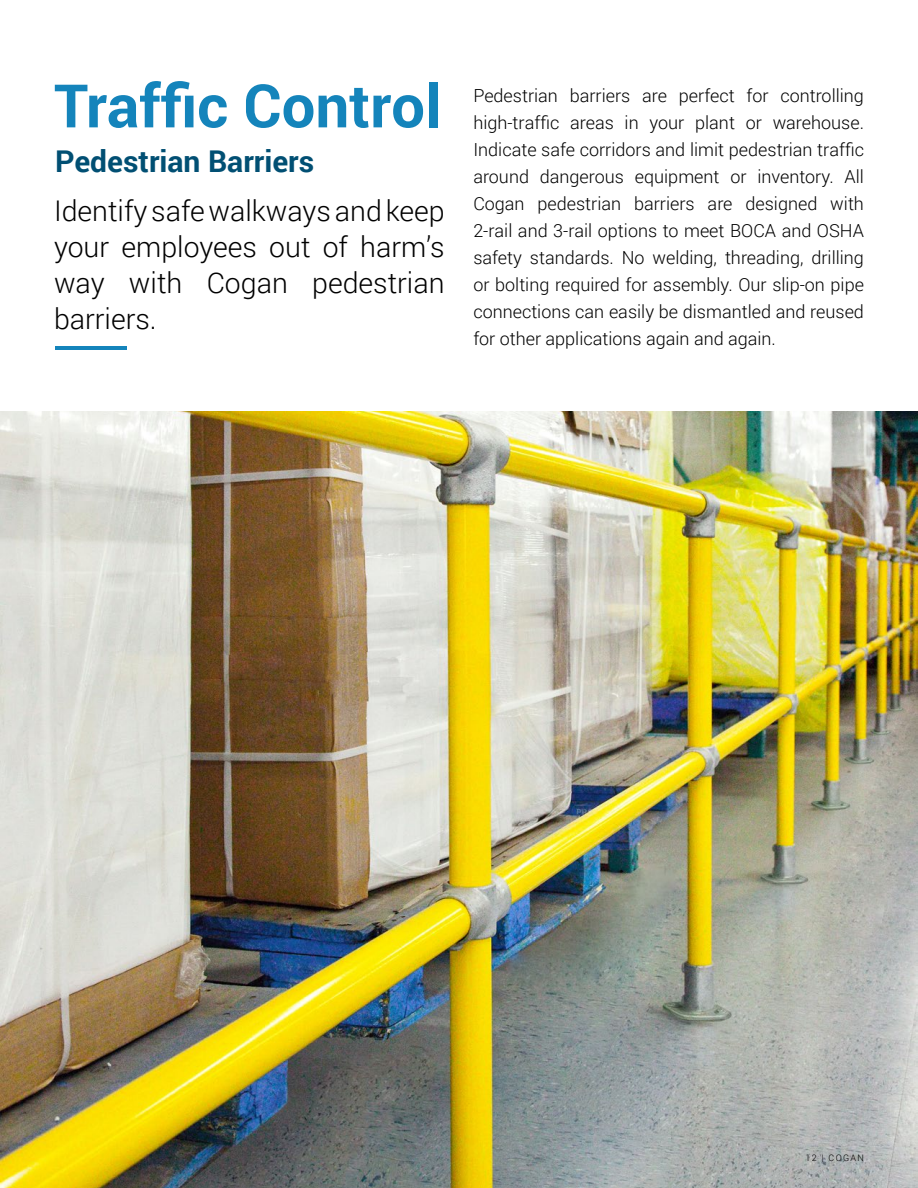
<style>
.page{position:relative;width:918px;height:1188px;background:#fff}
.page>*{position:absolute;margin:0;border:0;box-sizing:border-box;transform-origin:0 0}
.t1{font:700 60px "Roboto";color:#1484bb}
.t2{font:700 30px "Roboto";color:#014f73}
.t3{font:300 28.5px/36px "Roboto";color:#000;text-align:justify}
.t4{font:300 18px/27px "Roboto";color:#000;text-align:justify}
.t5{font:300 9px "Roboto";letter-spacing:.15em;color:#000}
</style>
<div class="page">
<img style="left:0;top:411px;width:918px;height:777px">
<hr style="left:55px;top:346px;width:71px;height:4px;background:#1484bb">
<h1 class="t1" style="left:54px;top:64px;width:389px">Traffic Control</h1>
<h2 class="t2" style="left:55px;top:140px;width:261px">Pedestrian Barriers</h2>
<h3 class="t3" style="left:54px;top:192px;width:392px">Identify safe walkways and keep your employees out of harm’s way with Cogan pedestrian barriers.</h3>
<p class="t4" style="left:473px;top:81px;width:392px">Pedestrian barriers are perfect for controlling high-traffic areas in your plant or warehouse.<br>Indicate safe corridors and limit pedestrian traffic around dangerous equipment or inventory. All Cogan pedestrian barriers are designed with 2-rail and 3-rail options to meet BOCA and OSHA safety standards. No welding, threading, drilling or bolting required for assembly. Our slip-on pipe connections can easily be dismantled and reused for other applications again and again.</p>
<p class="t5" style="left:806px;top:1152px;width:60px">12 | COGAN</p>
</div>
